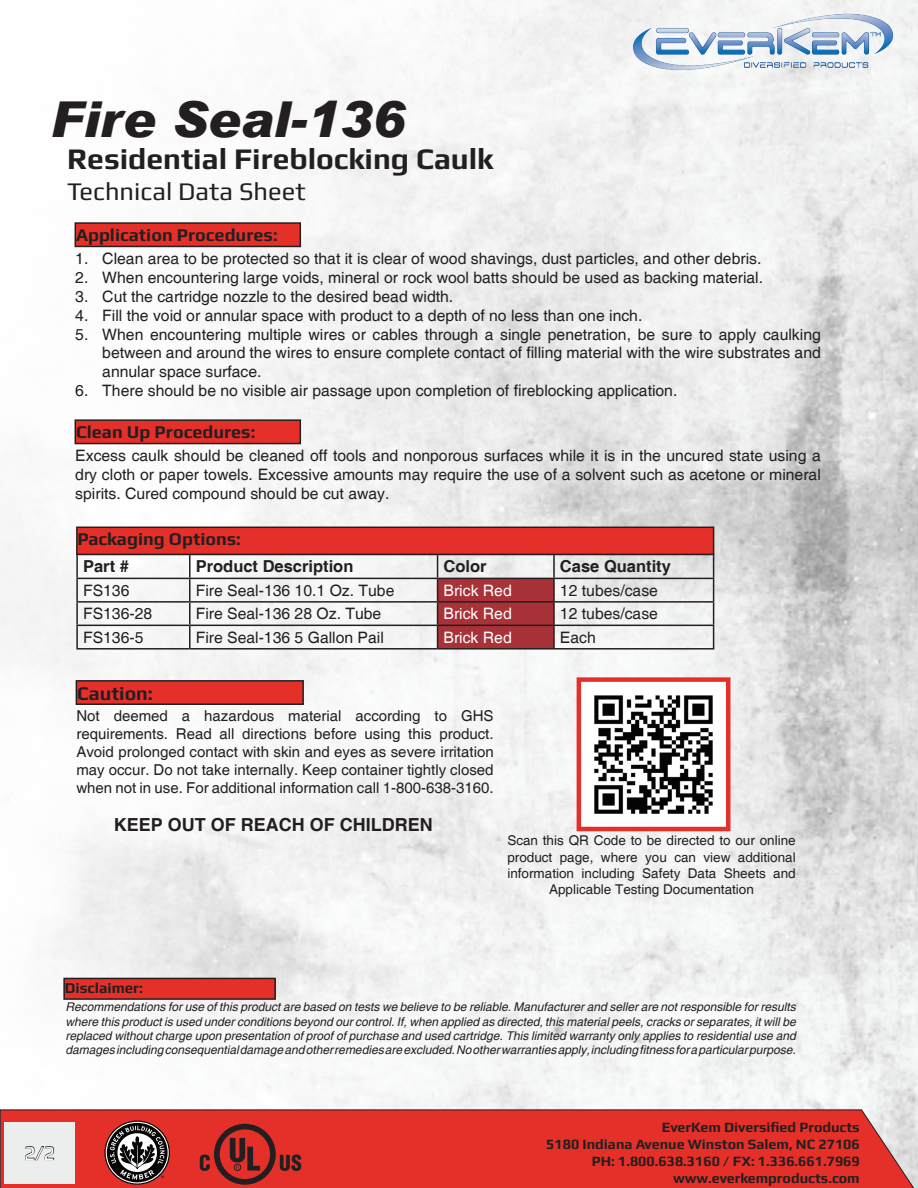
<style>
.page{position:relative;width:918px;height:1188px;background:#fff}
.page>*{position:absolute;margin:0;border:0;box-sizing:border-box;transform-origin:0 0}
.t1{font:italic 900 49.5px "Arial";color:#231f20}
.t2{font:700 30px "Play";color:#231f20}
.t3{font:25.5px "Play";color:#231f20}
.t4{font:700 19.5px "Play";color:#231f20}
.t5{font:19.5px "Play";color:#fff}
.t6{font:700 18px "Play";color:#231f20}
.t7{font:700 18px "Helvetica";color:#231f20}
.t8{font:700 16.5px "Helvetica";color:#231f20}
.t9{font:15.75px/18.9px "Helvetica";color:#231f20;text-align:justify}
.t10{font:15.75px "Helvetica";color:#fff}
.t11{font:15px/18px "Helvetica";color:#231f20;text-align:justify}
.t12{font:700 15px "Play";color:#231f20}
.t13{font:700 14.25px/17.1px "Play";color:#231f20;text-align:right}
.t14{font:13.5px/16.2px "Helvetica";color:#231f20;text-align:center}
.t15{font:italic 12px/14.4px "Helvetica";color:#231f20;text-align:justify}
</style>
<div class="page">
<img style="left:0;top:0;width:918px;height:1110px">
<img style="left:626px;top:10px;width:271px;height:67px">
<div style="left:76px;top:681px;width:227px;height:23px;background:#e5302a"></div>
<div style="left:76px;top:680px;width:228px;height:25px;border:2px solid #231f20"></div>
<div style="left:0;top:1110px;width:918px;height:78px;background:#e5302a"></div>
<div style="left:4px;top:1122px;width:71px;height:62px;background:#eceded"></div>
<svg style="left:104px;top:1121px;width:66px;height:64px"></svg>
<svg style="left:25px;top:1146px;width:29px;height:15px"></svg>
<div style="left:75px;top:223px;width:225px;height:23px;background:#e5302a"></div>
<div style="left:75px;top:222px;width:226px;height:25px;border:2px solid #231f20"></div>
<div style="left:64px;top:978px;width:211px;height:21px;background:#e5302a"></div>
<div style="left:63px;top:978px;width:213px;height:22px;border:2px solid #231f20"></div>
<hr style="left:76px;top:555px;width:2px;height:23px;background:#231f20">
<hr style="left:189px;top:555px;width:2px;height:23px;background:#231f20">
<hr style="left:553px;top:555px;width:2px;height:23px;background:#231f20">
<hr style="left:76px;top:578px;width:114px;height:1px;background:#231f20">
<hr style="left:76px;top:579px;width:2px;height:22px;background:#231f20">
<hr style="left:190px;top:578px;width:248px;height:1px;background:#231f20">
<hr style="left:189px;top:579px;width:2px;height:22px;background:#231f20">
<hr style="left:554px;top:578px;width:160px;height:1px;background:#231f20">
<hr style="left:553px;top:579px;width:2px;height:22px;background:#231f20">
<hr style="left:76px;top:601px;width:114px;height:2px;background:#231f20">
<hr style="left:76px;top:603px;width:2px;height:22px;background:#231f20">
<hr style="left:190px;top:601px;width:248px;height:2px;background:#231f20">
<hr style="left:189px;top:603px;width:2px;height:22px;background:#231f20">
<hr style="left:554px;top:601px;width:160px;height:2px;background:#231f20">
<hr style="left:553px;top:603px;width:2px;height:22px;background:#231f20">
<hr style="left:76px;top:625px;width:114px;height:1px;background:#231f20">
<hr style="left:76px;top:626px;width:2px;height:22px;background:#231f20">
<hr style="left:190px;top:625px;width:248px;height:1px;background:#231f20">
<hr style="left:189px;top:626px;width:2px;height:22px;background:#231f20">
<svg style="left:437px;top:555px;width:117px;height:93px"></svg>
<hr style="left:554px;top:625px;width:160px;height:1px;background:#231f20">
<hr style="left:553px;top:626px;width:2px;height:22px;background:#231f20">
<svg style="left:713px;top:555px;width:1px;height:93px"></svg>
<hr style="left:76px;top:648px;width:114px;height:2px;background:#231f20">
<hr style="left:190px;top:648px;width:248px;height:2px;background:#231f20">
<hr style="left:438px;top:648px;width:116px;height:2px;background:#231f20">
<hr style="left:554px;top:648px;width:160px;height:2px;background:#231f20">
<div style="left:77px;top:527px;width:637px;height:27px;background:#e5302a"></div>
<div style="left:76px;top:527px;width:638px;height:28px;border:2px solid #231f20"></div>
<div style="left:75px;top:420px;width:225px;height:24px;background:#e5302a"></div>
<div style="left:75px;top:419px;width:226px;height:25px;border:2px solid #231f20"></div>
<svg style="left:200px;top:1124px;width:101px;height:61px"></svg>
<img style="left:582px;top:682px;width:143px;height:144px">
<div style="left:577px;top:677px;width:153px;height:154px;border:4px solid #e5302a"></div>
<h1 class="t1" style="left:50px;top:89px;width:357px">Fire Seal-136</h1>
<h2 class="t2" style="left:67px;top:141px;width:428px">Residential Fireblocking Caulk</h2>
<h3 class="t3" style="left:67px;top:176px;width:240px">Technical Data Sheet</h3>
<p class="t6" style="left:76px;top:224px;width:203px">Application Procedures:</p>
<p class="t9" style="left:75px;top:250px;width:688px">1. Clean area to be protected so that it is clear of wood shavings, dust particles, and other debris.</p>
<p class="t9" style="left:75px;top:268px;width:689px">2. When encountering large voids, mineral or rock wool batts should be used as backing material.</p>
<p class="t9" style="left:75px;top:287px;width:380px">3. Cut the cartridge nozzle to the desired bead width.</p>
<p class="t9" style="left:75px;top:306px;width:569px">4. Fill the void or annular space with product to a depth of no less than one inch.</p>
<p class="t9" style="left:102px;top:325px;width:720px;text-indent:-27px">5. When encountering multiple wires or cables through a single penetration, be sure to apply caulking between and around the wires to ensure complete contact of filling material with the wire substrates and annular space surface.</p>
<p class="t9" style="left:75px;top:382px;width:604px">6. There should be no visible air passage upon completion of fireblocking application.</p>
<p class="t6" style="left:76px;top:421px;width:181px">Clean Up Procedures:</p>
<p class="t9" style="left:75px;top:447px;width:747px">Excess caulk should be cleaned off tools and nonporous surfaces while it is in the uncured state using a dry cloth or paper towels. Excessive amounts may require the use of a solvent such as acetone or mineral spirits. Cured compound should be cut away.</p>
<p class="t6" style="left:78px;top:528px;width:165px">Packaging Options:</p>
<p class="t8" style="left:83px;top:557px;width:47px">Part #</p>
<p class="t8" style="left:196px;top:557px;width:159px">Product Description</p>
<p class="t8" style="left:444px;top:557px;width:45px">Color</p>
<p class="t8" style="left:560px;top:557px;width:112px">Case Quantity</p>
<p class="t9" style="left:83px;top:581px;width:48px">FS136</p>
<p class="t9" style="left:196px;top:581px;width:200px">Fire Seal-136 10.1 Oz. Tube</p>
<p class="t10" style="left:444px;top:581px;width:70px">Brick Red</p>
<p class="t9" style="left:560px;top:581px;width:100px">12 tubes/case</p>
<p class="t9" style="left:83px;top:605px;width:71px">FS136-28</p>
<p class="t9" style="left:196px;top:605px;width:187px">Fire Seal-136 28 Oz. Tube</p>
<p class="t10" style="left:444px;top:605px;width:70px">Brick Red</p>
<p class="t9" style="left:560px;top:605px;width:100px">12 tubes/case</p>
<p class="t9" style="left:83px;top:628px;width:62px">FS136-5</p>
<p class="t9" style="left:196px;top:628px;width:190px">Fire Seal-136 5 Gallon Pail</p>
<p class="t10" style="left:444px;top:628px;width:70px">Brick Red</p>
<p class="t9" style="left:560px;top:628px;width:37px">Each</p>
<p class="t4" style="left:77px;top:682px;width:77px">Caution:</p>
<p class="t11" style="left:76px;top:707px;width:419px">Not deemed a hazardous material according to GHS requirements. Read all directions before using this product.<br>Avoid prolonged contact with skin and eyes as severe irritation may occur. Do not take internally. Keep container tightly closed when not in use. For additional information call 1-800-638-3160.</p>
<p class="t7" style="left:114px;top:813px;width:321px">KEEP OUT OF REACH OF CHILDREN</p>
<p class="t12" style="left:65px;top:979px;width:80px">Disclaimer:</p>
<p class="t14" style="left:507px;top:833px;width:290px">Scan this QR Code to be directed to our online product page, where you can view additional information including Safety Data Sheets and Applicable Testing Documentation</p>
<p class="t15" style="left:66px;top:1000px;width:732px">Recommendations for use of this product are based on tests we believe to be reliable. Manufacturer and seller are not responsible for results where this product is used under conditions beyond our control. If, when applied as directed, this material peels, cracks or separates, it will be replaced without charge upon presentation of proof of purchase and used cartridge. This limited warranty only applies to residential use and damages including consequential damage and other remedies are excluded. No other warranties apply, including fitness for a particular purpose.</p>
<p class="t5" style="left:24px;top:1141px;width:32px">2/2</p>
<p class="t13" style="left:546px;top:1118px;width:315px">EverKem Diversified Products<br>5180 Indiana Avenue Winston Salem, NC 27106<br>PH: 1.800.638.3160 / FX: 1.336.661.7969 www.everkemproducts.com</p>
</div>
